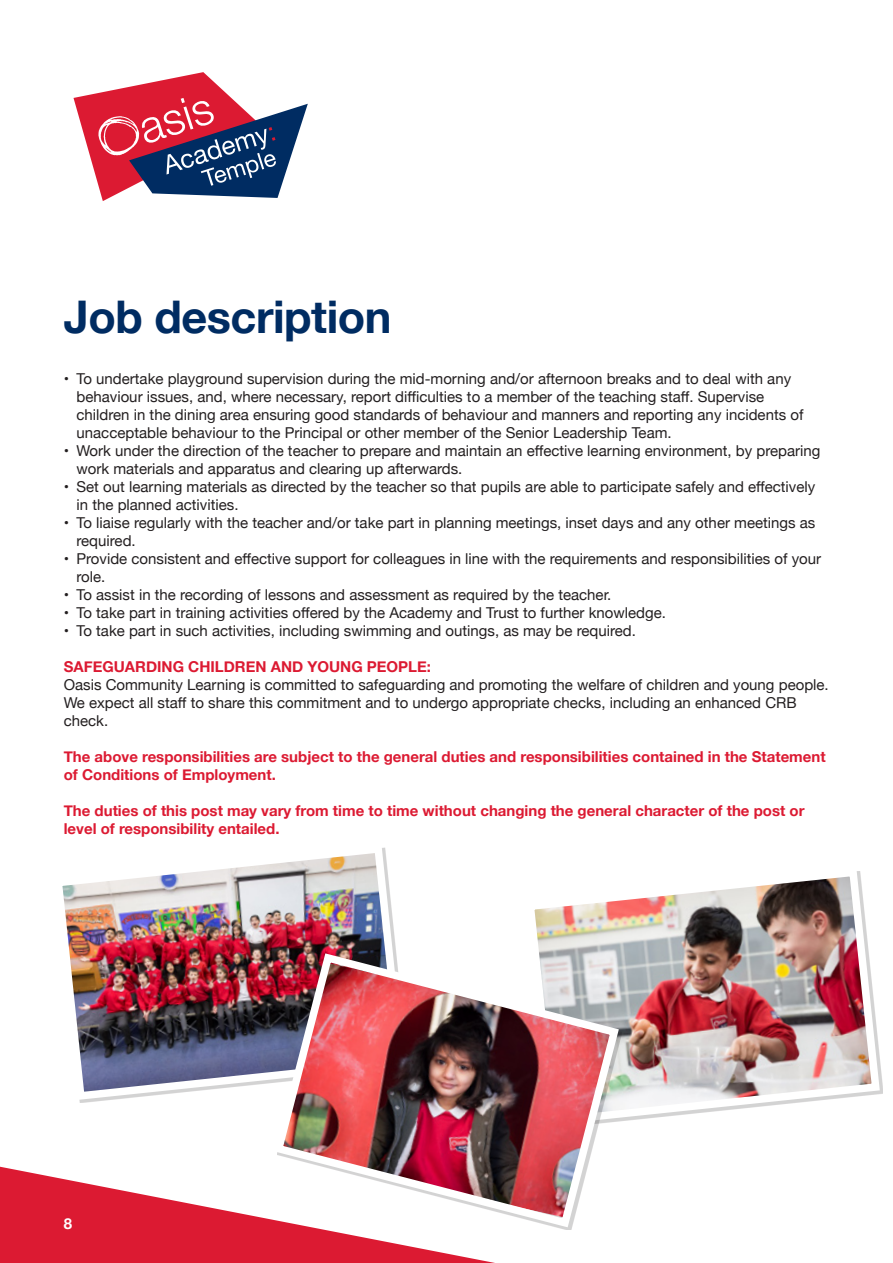
<style>
.page{position:relative;width:893px;height:1263px;background:#fff}
.page>*{position:absolute;margin:0;border:0;box-sizing:border-box;transform-origin:0 0}
.t1{font:700 45px "Helvetica Neue";letter-spacing:-.01em;color:#002c62}
.t2{font:15px/18px "Helvetica Neue";color:#231f20}
.t3{font:700 15px/18px "Helvetica Neue";color:#dc1a32}
.t4{font:700 15px "Helvetica Neue";color:#fff}
</style>
<div class="page">
<svg style="left:73px;top:72px;width:235px;height:129px"></svg>
<svg style="left:0;top:1167px;width:495px;height:96px;fill:#dc1a32"></svg>
<img style="left:62px;top:847px;width:334px;height:256px">
<img style="left:534px;top:871px;width:349px;height:250px">
<img style="left:270px;top:949px;width:353px;height:283px">
<p class="t1" style="left:64px;top:282px;width:329px">Job description</p>
<p class="t2" style="left:77px;top:371px;width:728px;text-indent:-13px">• To undertake playground supervision during the mid-morning and/or afternoon breaks and to deal with any behaviour issues, and, where necessary, report difficulties to a member of the teaching staff. Supervise children in the dining area ensuring good standards of behaviour and manners and reporting any incidents of unacceptable behaviour to the Principal or other member of the Senior Leadership Team.</p>
<p class="t2" style="left:77px;top:443px;width:745px;text-indent:-13px">• Work under the direction of the teacher to prepare and maintain an effective learning environment, by preparing work materials and apparatus and clearing up afterwards.</p>
<p class="t2" style="left:77px;top:479px;width:740px;text-indent:-13px">• Set out learning materials as directed by the teacher so that pupils are able to participate safely and effectively in the planned activities.</p>
<p class="t2" style="left:77px;top:515px;width:740px;text-indent:-13px">• To liaise regularly with the teacher and/or take part in planning meetings, inset days and any other meetings as required.</p>
<p class="t2" style="left:77px;top:551px;width:746px;text-indent:-13px">• Provide consistent and effective support for colleagues in line with the requirements and responsibilities of your role.</p>
<p class="t2" style="left:64px;top:587px;width:549px">• To assist in the recording of lessons and assessment as required by the teacher.</p>
<p class="t2" style="left:64px;top:605px;width:604px">• To take part in training activities offered by the Academy and Trust to further knowledge.</p>
<p class="t2" style="left:64px;top:623px;width:574px">• To take part in such activities, including swimming and outings, as may be required.</p>
<p class="t3" style="left:64px;top:658px;width:369px">SAFEGUARDING CHILDREN AND YOUNG PEOPLE:</p>
<p class="t2" style="left:64px;top:677px;width:766px">Oasis Community Learning is committed to safeguarding and promoting the welfare of children and young people.<br>We expect all staff to share this commitment and to undergo appropriate checks, including an enhanced CRB check.</p>
<p class="t3" style="left:64px;top:748px;width:763px">The above responsibilities are subject to the general duties and responsibilities contained in the Statement of Conditions of Employment.</p>
<p class="t3" style="left:64px;top:802px;width:742px">The duties of this post may vary from time to time without changing the general character of the post or level of responsibility entailed.</p>
<p class="t4" style="left:64px;top:1212px;width:10px">8</p>
</div>
